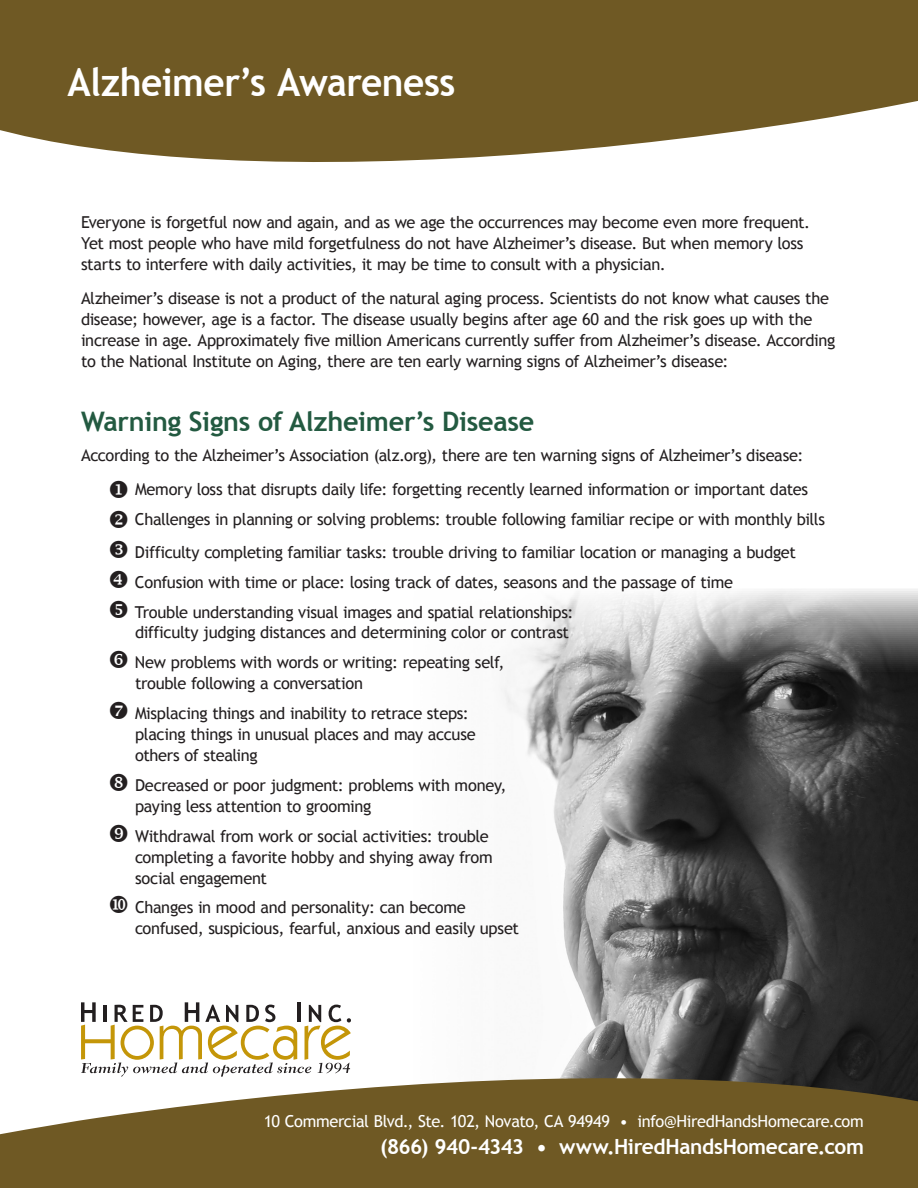
<style>
.page{position:relative;width:918px;height:1188px;background:#fff}
.page>*{position:absolute;margin:0;border:0;box-sizing:border-box;transform-origin:0 0}
.t1{font:700 38.85px "Trebuchet MS";letter-spacing:-.015em;color:#fff;scale:.95 1}
.Subtitle_2_-_18pt{font:700 26.85px "Trebuchet MS";letter-spacing:-.01em;color:#235a41}
.t2{font:700 20.85px "Trebuchet MS";letter-spacing:-.02em;color:#fff}
.Body_Text_Bullet{font:16.5px/20.9px "Trebuchet MS";letter-spacing:-.02em;color:#231f20}
.Body_Text{font:16.5px/20.9px "Trebuchet MS";letter-spacing:-.02em;color:#231f20}
.t3{font:16.5px "Trebuchet MS";letter-spacing:-.02em;color:#fff}
</style>
<div class="page">
<img style="left:501px;top:589px;width:417px;height:448px">
<div style="left:0;top:0;width:918px;height:50px;background:#6f5924"></div>
<svg style="left:0;top:50px;width:918px;height:112px;background:#847245"></svg>
<svg style="left:0;top:1037px;width:918px;height:151px;fill:#6f5924"></svg>
<svg style="left:81px;top:1002px;width:270px;height:75px"></svg>
<p class="t1" style="left:68px;top:58px;width:410px">Alzheimer’s Awareness</p>
<p class="Body_Text" style="left:81px;top:212px;width:731px">Everyone is forgetful now and again, and as we age the occurrences may become even more frequent.<br>Yet most people who have mild forgetfulness do not have Alzheimer’s disease. But when memory loss starts to interfere with daily activities, it may be time to consult with a physician.</p>
<p class="Body_Text" style="left:81px;top:288px;width:756px">Alzheimer’s disease is not a product of the natural aging process. Scientists do not know what causes the disease; however, age is a factor. The disease usually begins after age 60 and the risk goes up with the increase in age. Approximately five million Americans currently suffer from Alzheimer’s disease. According to the National Institute on Aging, there are ten early warning signs of Alzheimer’s disease:</p>
<p class="Subtitle_2_-_18pt" style="left:81px;top:404px;width:455px">Warning Signs of Alzheimer’s Disease</p>
<p class="Body_Text" style="left:81px;top:444px;width:724px">According to the Alzheimer’s Association (alz.org), there are ten warning signs of Alzheimer’s disease:</p>
<p class="Body_Text_Bullet" style="left:108px;top:479px;width:702px">◆ Memory loss that disrupts daily life: forgetting recently learned information or important dates</p>
<p class="Body_Text_Bullet" style="left:108px;top:509px;width:719px">❖ Challenges in planning or solving problems: trouble following familiar recipe or with monthly bills</p>
<p class="Body_Text_Bullet" style="left:135px;top:541px;width:663px">Difficulty completing familiar tasks: trouble driving to familiar location or managing a budget</p>
<p class="Body_Text_Bullet" style="left:135px;top:571px;width:600px">Confusion with time or place: losing track of dates, seasons and the passage of time</p>
<p class="Body_Text_Bullet" style="left:135px;top:601px;width:440px">Trouble understanding visual images and spatial relationships: difficulty judging distances and determining color or contrast</p>
<p class="Body_Text_Bullet" style="left:135px;top:652px;width:371px">New problems with words or writing: repeating self, trouble following a conversation</p>
<p class="Body_Text_Bullet" style="left:135px;top:703px;width:342px">Misplacing things and inability to retrace steps: placing things in unusual places and may accuse others of stealing</p>
<p class="Body_Text_Bullet" style="left:135px;top:775px;width:373px">Decreased or poor judgment: problems with money, paying less attention to grooming</p>
<p class="Body_Text_Bullet" style="left:135px;top:825px;width:359px">Withdrawal from work or social activities: trouble completing a favorite hobby and shying away from social engagement</p>
<p class="Body_Text_Bullet" style="left:135px;top:897px;width:386px">Changes in mood and personality: can become confused, suspicious, fearful, anxious and easily upset</p>
<p class="t3" style="left:264px;top:1111px;width:602px">10 Commercial Blvd., Ste. 102, Novato, CA 94949 • info@HiredHandsHomecare.com</p>
<p class="t2" style="left:380px;top:1134px;width:485px">(866) 940-4343 • www.HiredHandsHomecare.com</p>
</div>
